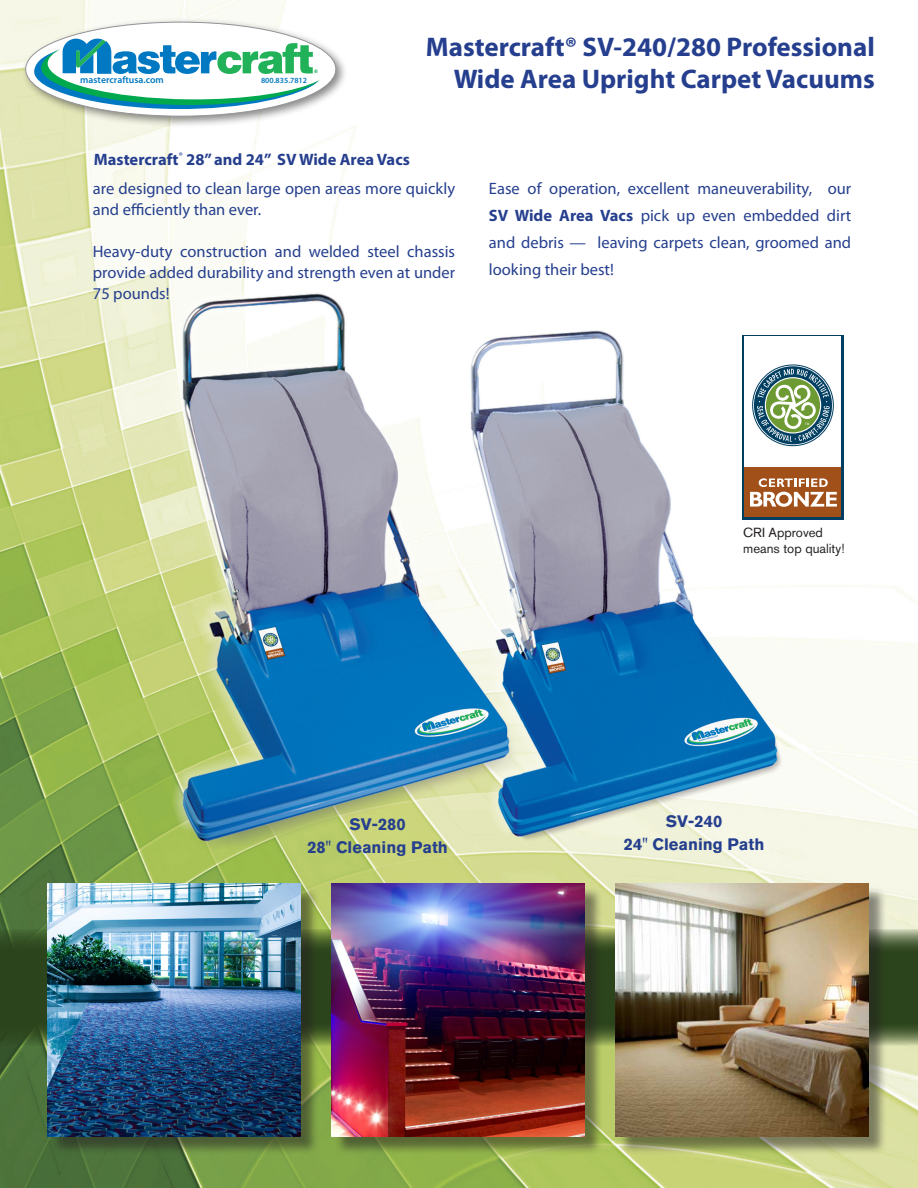
<style>
.page{position:relative;width:918px;height:1188px;background:#fff}
.page>*{position:absolute;margin:0;border:0;box-sizing:border-box;transform-origin:0 0}
.t1{font:700 27px "Myriad Pro";color:#253f8e}
.copy{font:16.5px/21px "Myriad Pro";color:#253f8e;text-align:justify}
.copy-2{font:700 16.5px "Akzidenz Grotesk BQ";color:#253f8e}
.copy-3{font:700 16.5px "Myriad Pro";color:#253f8e}
.t2{font:13.05px "Akzidenz Grotesk BQ";color:#231f20}
.t3{font:600 9.75px "Myriad Pro";color:#0079c2}
.t4{font:600 7.95px "Myriad Pro";color:#0079c2}
.t5{font:900 4.8px "Arial";color:#00a94d}
.s1{font-weight:700}
</style>
<div class="page">
<img style="left:0;top:0;width:918px;height:1188px">
<svg style="left:0;top:929px;width:918px;height:116px;background:#394f28"></svg>
<div style="left:22px;top:18px;width:325px;height:110px;background:#231f20;opacity:.53"></div>
<div style="left:26px;top:22px;width:310px;height:94px;background:#fff;border-radius:50%"></div>
<svg style="left:32px;top:39px;width:288px;height:71px"></svg>
<div style="left:50px;top:886px;width:269px;height:270px;background:#231f20;opacity:.51"></div>
<img style="left:48px;top:884px;width:253px;height:253px">
<div style="left:334px;top:886px;width:269px;height:270px;background:#231f20;opacity:.51"></div>
<img style="left:332px;top:884px;width:253px;height:253px">
<div style="left:618px;top:886px;width:269px;height:270px;background:#231f20;opacity:.51"></div>
<img style="left:616px;top:884px;width:253px;height:253px">
<div style="left:742px;top:335px;width:102px;height:184px;background:#003f61"></div>
<div style="left:744px;top:337px;width:97px;height:180px;background:#fff"></div>
<div style="left:744px;top:467px;width:97px;height:50px;background:#a15019"></div>
<div style="left:752px;top:364px;width:82px;height:82px;border:1px solid #003f61;border-radius:50%"></div>
<svg style="left:754px;top:366px;width:78px;height:78px"></svg>
<svg style="left:757px;top:369px;width:73px;height:73px"></svg>
<svg style="left:750px;top:478px;width:87px;height:29px"></svg>
<p class="t5" style="left:314px;top:68px;width:5px">®</p>
<p class="t3" style="left:80px;top:74px;width:85px">mastercraftusa.com</p>
<p class="t4" style="left:261px;top:75px;width:48px">800.835.7812</p>
<p class="t1" style="left:426px;top:29px;width:450px">Mastercraft® SV-240/280 Professional</p>
<p class="t1" style="left:454px;top:62px;width:423px">Wide Area Upright Carpet Vacuums</p>
<p class="copy-3" style="left:94px;top:148px;width:318px">Mastercraft<sup>®</sup> 28” and 24” SV Wide Area Vacs</p>
<p class="copy" style="left:93px;top:178px;width:364px">are designed to clean large open areas more quickly and efficiently than ever.</p>
<p class="copy" style="left:93px;top:241px;width:364px">Heavy-duty construction and welded steel chassis provide added durability and strength even at under 75 pounds!</p>
<p class="copy" style="left:489px;top:175px;width:364px;line-height:27px">Ease of operation, excellent maneuverability, our <span class="s1">SV Wide Area Vacs</span> pick up even embedded dirt and debris — leaving carpets clean, groomed and looking their best!</p>
<p class="t2" style="left:743px;top:525px;width:81px">CRI Approved</p>
<p class="t2" style="left:743px;top:541px;width:103px">means top quality!</p>
<p class="copy-2" style="left:349px;top:815px;width:58px">SV-280</p>
<p class="copy-2" style="left:307px;top:837px;width:142px">28" Cleaning Path</p>
<p class="copy-2" style="left:666px;top:812px;width:58px">SV-240</p>
<p class="copy-2" style="left:624px;top:834px;width:142px">24" Cleaning Path</p>
</div>
